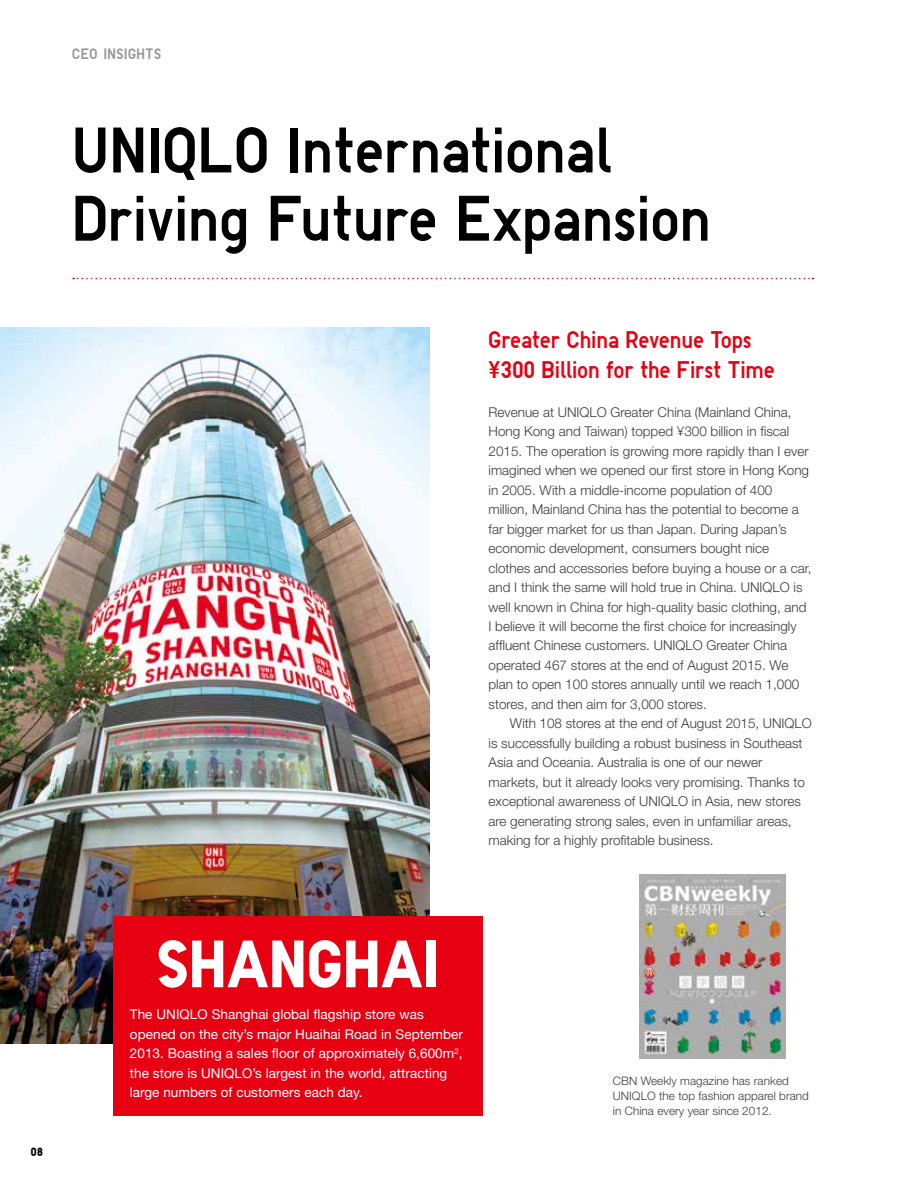
<style>
.page{position:relative;width:918px;height:1188px;background:#fff}
.page>*{position:absolute;margin:0;border:0;box-sizing:border-box;transform-origin:0 0}
.t1{font:700 67.05px "TT Uniqlo";color:#fff}
.t2{font:64.5px/68.2px "TT Uniqlo";letter-spacing:.02em;color:#000}
.t3{font:24px/30px "TT Uniqlo";letter-spacing:.02em;color:#e60012}
.t4{font:15px "TT Uniqlo";letter-spacing:.04em;color:#969697}
.t5{font:300 13.5px/19.5px "Helvetica Neue";color:#3e3a39}
.t6{font:13.5px/19.5px "Helvetica Neue";letter-spacing:.005em;color:#fff}
.t7{font:700 12px "TT Uniqlo";color:#000}
.t8{font:300 11.7px/15px "Helvetica Neue";letter-spacing:.005em;color:#3e3a39}
</style>
<div class="page">
<img style="left:0;top:327px;width:429px;height:716px">
<svg style="left:73px;top:278px;width:740px;height:1px"></svg>
<img style="left:639px;top:875px;width:146px;height:184px">
<div style="left:113px;top:916px;width:370px;height:200px;background:#e60012"></div>
<p class="t4" style="left:72px;top:45px;width:90px">CEO INSIGHTS</p>
<h2 class="t2" style="left:72px;top:115px;width:639px">UNIQLO International<br>Driving Future Expansion</h2>
<h3 class="t3" style="left:489px;top:324px;width:288px">Greater China Revenue Tops ¥300 Billion for the First Time</h3>
<p class="t5" style="left:489px;top:402px;width:324px">Revenue at UNIQLO Greater China (Mainland China, Hong Kong and Taiwan) topped ¥300 billion in fiscal 2015. The operation is growing more rapidly than I ever imagined when we opened our first store in Hong Kong in 2005. With a middle-income population of 400 million, Mainland China has the potential to become a far bigger market for us than Japan. During Japan’s economic development, consumers bought nice clothes and accessories before buying a house or a car, and I think the same will hold true in China. UNIQLO is well known in China for high-quality basic clothing, and I believe it will become the first choice for increasingly affluent Chinese customers. UNIQLO Greater China operated 467 stores at the end of August 2015. We plan to open 100 stores annually until we reach 1,000 stores, and then aim for 3,000 stores.</p>
<p class="t5" style="left:489px;top:714px;width:325px;text-indent:21px">With 108 stores at the end of August 2015, UNIQLO is successfully building a robust business in Southeast Asia and Oceania. Australia is one of our newer markets, but it already looks very promising. Thanks to exceptional awareness of UNIQLO in Asia, new stores are generating strong sales, even in unfamiliar areas, making for a highly profitable business.</p>
<p class="t7" style="left:31px;top:1145px;width:14px">08</p>
<h1 class="t1" style="left:157px;top:924px;width:284px">SHANGHAI</h1>
<p class="t6" style="left:130px;top:1005px;width:335px">The UNIQLO Shanghai global flagship store was opened on the city’s major Huaihai Road in September 2013. Boasting a sales floor of approximately 6,600m<sup>2</sup>, the store is UNIQLO’s largest in the world, attracting large numbers of customers each day.</p>
<p class="t8" style="left:613px;top:1074px;width:198px">CBN Weekly magazine has ranked<br>UNIQLO the top fashion apparel brand in China every year since 2012.</p>
</div>
